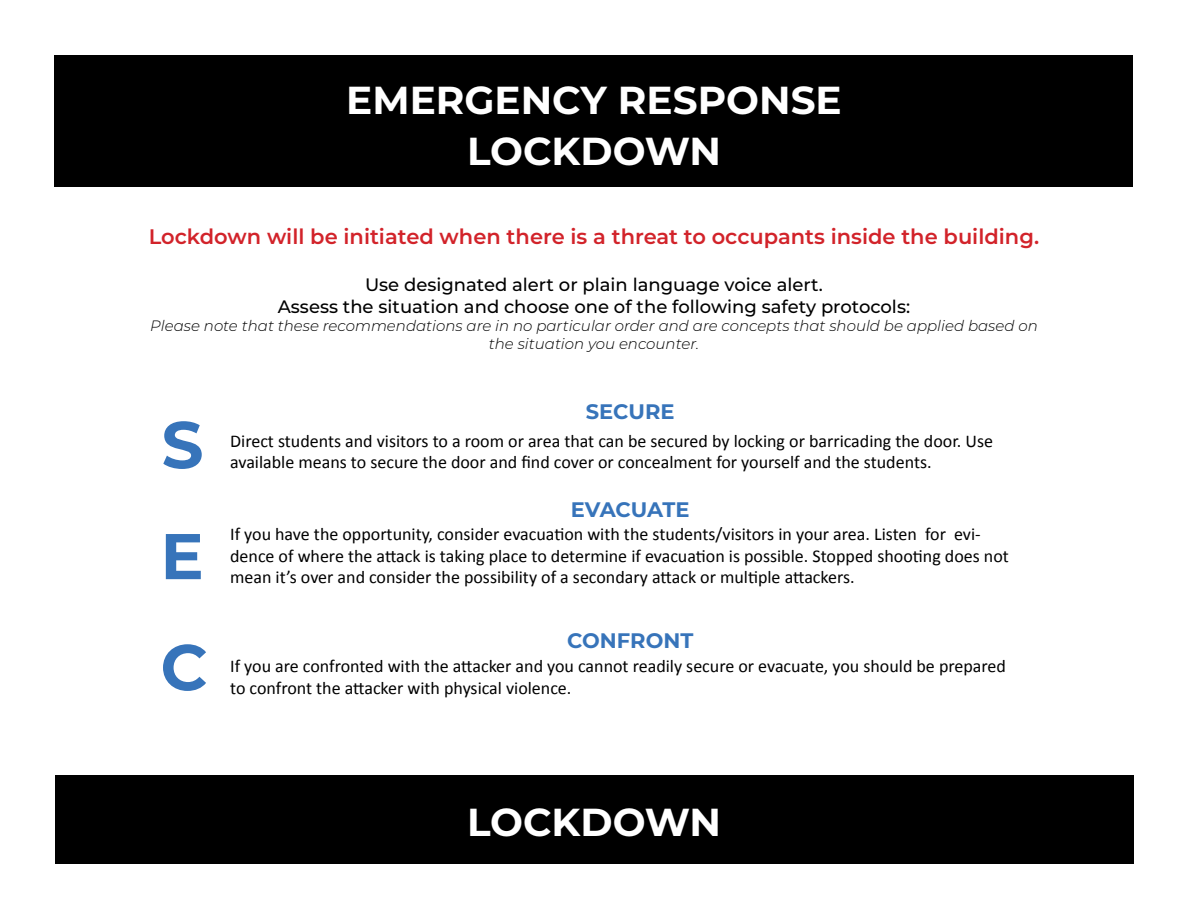
<style>
.page{position:relative;width:1188px;height:918px;background:#fff}
.page>*{position:absolute;margin:0;border:0;box-sizing:border-box;transform-origin:0 0}
.t1{font:700 66px "Montserrat";color:#3774ba}
.t2{font:700 64.5px/111px "Montserrat";color:#3774ba}
.t3{font:700 39px/51px "Montserrat";color:#fff;text-align:center}
.t4{font:600 21px "Montserrat";color:#d2232a}
.t5{font:700 21px "Montserrat";color:#3774ba}
.t6{font:18px/21.6px "Calibri";color:#000}
.t7{font:500 18px/21.6px "Montserrat";color:#000;text-align:center}
.t8{font:italic 300 15px/18px "Montserrat";color:#000;text-align:center}
</style>
<div class="page">
<div style="left:55px;top:55px;width:1078px;height:131px;background:#000"></div>
<div style="left:56px;top:775px;width:1078px;height:89px;background:#000"></div>
<h3 class="t3" style="left:346px;top:73px;width:497px">EMERGENCY RESPONSE<br>LOCKDOWN</h3>
<p class="t4" style="left:149px;top:222px;width:892px">Lockdown will be initiated when there is a threat to occupants inside the building.</p>
<p class="t7" style="left:278px;top:273px;width:634px">Use designated alert or plain language voice alert.<br>Assess the situation and choose one of the following safety protocols:</p>
<p class="t8" style="left:150px;top:316px;width:889px">Please note that these recommendations are in no particular order and are concepts that should be applied based on the situation you encounter.</p>
<h1 class="t1" style="left:161px;top:397px;width:44px">S</h1>
<h2 class="t2" style="left:160px;top:498px;width:49px">E<br>C</h2>
<p class="t5" style="left:586px;top:396px;width:90px">SECURE</p>
<p class="t6" style="left:230px;top:429px;width:764px">Direct students and visitors to a room or area that can be secured by locking or barricading the door. Use available means to secure the door and find cover or concealment for yourself and the students.</p>
<p class="t5" style="left:571px;top:494px;width:120px">EVACUATE</p>
<p class="t6" style="left:230px;top:523px;width:780px">If you have the opportunity, consider evacuation with the students/visitors in your area. Listen for evi&shy;dence of where the attack is taking place to determine if evacuation is possible. Stopped shooting does not mean it’s over and consider the possibility of a secondary attack or multiple attackers.</p>
<p class="t5" style="left:567px;top:625px;width:128px">CONFRONT</p>
<p class="t6" style="left:230px;top:655px;width:777px">If you are confronted with the attacker and you cannot readily secure or evacuate, you should be prepared to confront the attacker with physical violence.</p>
<h3 class="t3" style="left:467px;top:794px;width:255px">LOCKDOWN</h3>
</div>
